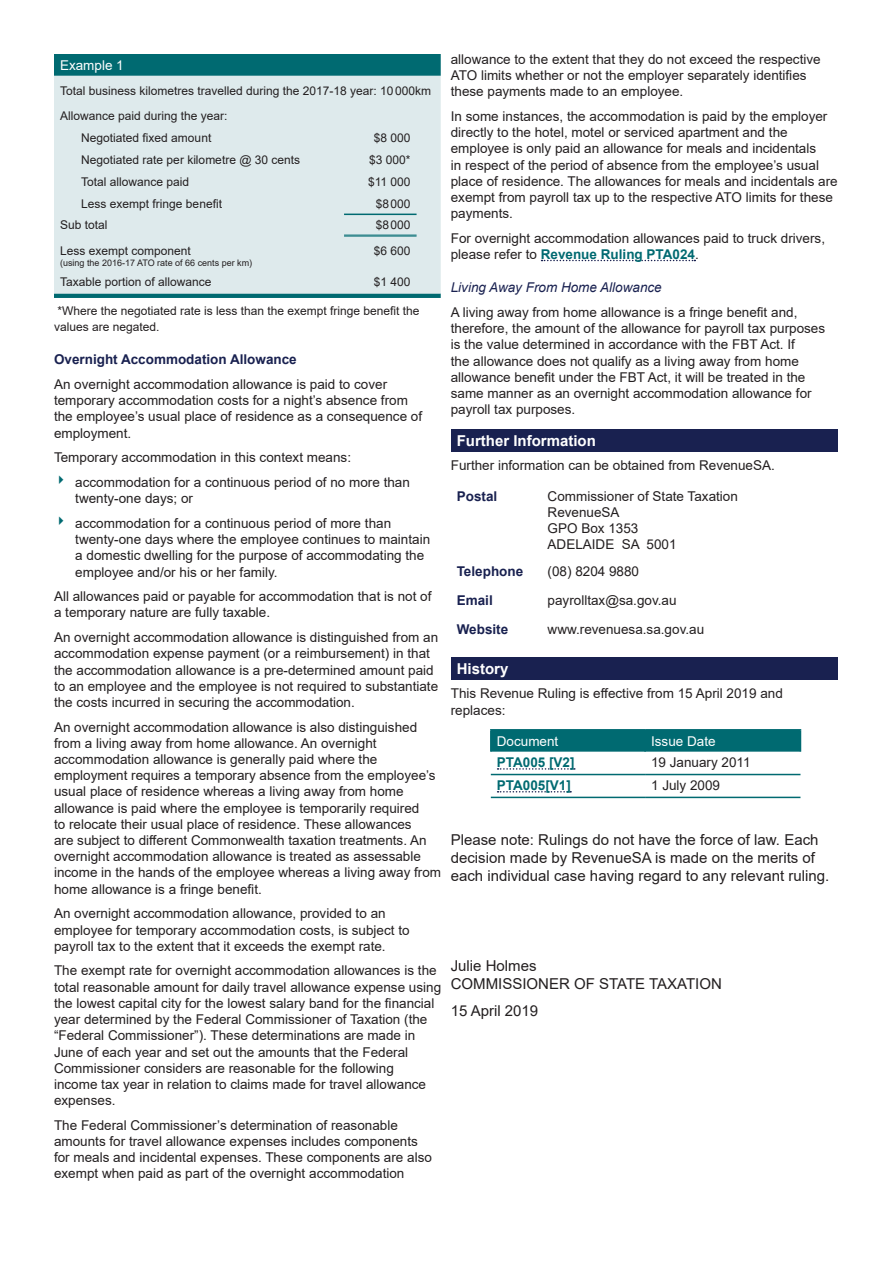
<style>
.page{position:relative;width:893px;height:1263px;background:#fff}
.page>*{position:absolute;margin:0;border:0;box-sizing:border-box;transform-origin:0 0}
.CONTENT_Text{font:15px/18px "Arial";color:#231f20}
.Sign_Off{font:15px/18px "Arial";color:#231f20}
.CONTENT_Header{font:700 15px "Arial";color:#fff}
.CONTENT_Text-2{font:13.5px/16.2px "Arial";color:#231f20}
.CONTENT_Heading_Sub{font:700 13.5px "Arial";color:#192150}
.CONTENT_Heading_Sub-2{font:italic 13.5px "Arial";color:#192150}
.TABLE_Header{font:13.5px "Arial";color:#fff}
.CONTENT_Text-3{font:700 13.5px "Arial";color:#006a71}
.EXAMPLE_Text{font:12px "Arial";color:#231f20}
.CONTENT_Text-4{font:12px/16.2px "Arial";color:#231f20}
.EXAMPLE_TEXT_Indente{font:12px "Arial";color:#231f20}
.EXAMPLE_Text-2{font:9px "Arial";color:#231f20}
.s1{font-weight:700;color:#006a71}
.s2{font-weight:700;color:#fff}
</style>
<div class="page">
<svg style="left:54px;top:54px;width:387px;height:244px;background:#096f76"></svg>
<div style="left:54px;top:76px;width:387px;height:217px;background:#deeaec"></div>
<hr style="left:344px;top:214px;width:73px;height:1px;background:#006a71">
<hr style="left:344px;top:235px;width:73px;height:1px;background:#006a71">
<hr style="left:344px;top:236px;width:73px;height:1px;background:#006a71">
<svg style="left:542px;top:260px;width:153px;height:1px"></svg>
<div style="left:451px;top:429px;width:386px;height:23px;background:#192150"></div>
<div style="left:451px;top:657px;width:386px;height:23px;background:#192150"></div>
<hr style="left:490px;top:729px;width:155px;height:1px;background:#006a71">
<hr style="left:490px;top:730px;width:2px;height:22px;background:#006a71">
<hr style="left:645px;top:729px;width:156px;height:1px;background:#006a71">
<div style="left:491px;top:730px;width:310px;height:22px;background:#006a71"></div>
<hr style="left:491px;top:774px;width:154px;height:1px;background:#006a71">
<hr style="left:645px;top:774px;width:155px;height:1px;background:#006a71">
<hr style="left:491px;top:797px;width:154px;height:1px;background:#006a71">
<hr style="left:645px;top:797px;width:155px;height:1px;background:#006a71">
<svg style="left:498px;top:768px;width:77px;height:2px"></svg>
<svg style="left:498px;top:791px;width:73px;height:1px"></svg>
<p class="TABLE_Header" style="left:60px;top:56px;width:65px">Example 1</p>
<p class="EXAMPLE_Text" style="left:60px;top:83px;width:373px">Total business kilometres travelled during the 2017-18 year: 10000km</p>
<p class="EXAMPLE_Text" style="left:60px;top:108px;width:169px">Allowance paid during the year:</p>
<p class="EXAMPLE_Text" style="left:81px;top:130px;width:132px">Negotiated fixed amount</p>
<p class="EXAMPLE_Text" style="left:374px;top:130px;width:38px">$8 000</p>
<p class="EXAMPLE_Text" style="left:81px;top:151px;width:220px">Negotiated rate per kilometre @ 30 cents</p>
<p class="EXAMPLE_Text" style="left:369px;top:151px;width:43px">$3 000*</p>
<p class="EXAMPLE_Text" style="left:81px;top:173px;width:110px">Total allowance paid</p>
<p class="EXAMPLE_Text" style="left:368px;top:173px;width:44px">$11 000</p>
<p class="EXAMPLE_TEXT_Indente" style="left:81px;top:195px;width:142px">Less exempt fringe benefit</p>
<p class="EXAMPLE_Text" style="left:376px;top:195px;width:36px">$8000</p>
<p class="EXAMPLE_Text" style="left:60px;top:217px;width:49px">Sub total</p>
<p class="EXAMPLE_Text" style="left:376px;top:217px;width:36px">$8000</p>
<p class="EXAMPLE_Text" style="left:60px;top:242px;width:132px">Less exempt component</p>
<p class="EXAMPLE_Text-2" style="left:60px;top:256px;width:194px">(using the 2016-17 ATO rate of 66 cents per km)</p>
<p class="EXAMPLE_Text" style="left:374px;top:242px;width:38px">$6 600</p>
<p class="EXAMPLE_Text" style="left:60px;top:274px;width:153px">Taxable portion of allowance</p>
<p class="EXAMPLE_Text" style="left:374px;top:274px;width:38px">$1 400</p>
<p class="CONTENT_Text-4" style="left:54px;top:302px;width:367px">*Where the negotiated rate is less than the exempt fringe benefit the values are negated.</p>
<p class="CONTENT_Heading_Sub" style="left:54px;top:350px;width:244px">Overnight Accommodation Allowance</p>
<p class="CONTENT_Text-2" style="left:54px;top:376px;width:370px">An overnight accommodation allowance is paid to cover temporary accommodation costs for a night’s absence from the employee’s usual place of residence as a consequence of employment.</p>
<p class="CONTENT_Text-2" style="left:54px;top:449px;width:299px">Temporary accommodation in this context means:</p>
<p class="CONTENT_Text-2" style="left:75px;top:474px;width:336px">accommodation for a continuous period of no more than twenty-one days; or</p>
<p class="CONTENT_Text-2" style="left:75px;top:515px;width:356px">accommodation for a continuous period of more than twenty-one days where the employee continues to maintain a domestic dwelling for the purpose of accommodating the employee and/or his or her family.</p>
<p class="CONTENT_Text-2" style="left:54px;top:588px;width:379px">All allowances paid or payable for accommodation that is not of a temporary nature are fully taxable.</p>
<p class="CONTENT_Text-2" style="left:54px;top:629px;width:386px">An overnight accommodation allowance is distinguished from an accommodation expense payment (or a reimbursement) in that the accommodation allowance is a pre-determined amount paid to an employee and the employee is not required to substantiate the costs incurred in securing the accommodation.</p>
<p class="CONTENT_Text-2" style="left:54px;top:719px;width:389px">An overnight accommodation allowance is also distinguished from a living away from home allowance. An overnight accommodation allowance is generally paid where the employment requires a temporary absence from the employee’s usual place of residence whereas a living away from home allowance is paid where the employee is temporarily required<br>to relocate their usual place of residence. These allowances<br>are subject to different Commonwealth taxation treatments. An overnight accommodation allowance is treated as assessable income in the hands of the employee whereas a living away from home allowance is a fringe benefit.</p>
<p class="CONTENT_Text-2" style="left:54px;top:905px;width:357px">An overnight accommodation allowance, provided to an employee for temporary accommodation costs, is subject to payroll tax to the extent that it exceeds the exempt rate.</p>
<p class="CONTENT_Text-2" style="left:54px;top:962px;width:389px">The exempt rate for overnight accommodation allowances is the total reasonable amount for daily travel allowance expense using the lowest capital city for the lowest salary band for the financial year determined by the Federal Commissioner of Taxation (the “Federal Commissioner”). These determinations are made in June of each year and set out the amounts that the Federal Commissioner considers are reasonable for the following<br>income tax year in relation to claims made for travel allowance expenses.</p>
<p class="CONTENT_Text-2" style="left:54px;top:1117px;width:379px">The Federal Commissioner’s determination of reasonable amounts for travel allowance expenses includes components for meals and incidental expenses. These components are also exempt when paid as part of the overnight accommodation</p>
<p class="CONTENT_Text-2" style="left:451px;top:51px;width:371px">allowance to the extent that they do not exceed the respective<br>ATO limits whether or not the employer separately identifies these payments made to an employee.</p>
<p class="CONTENT_Text-2" style="left:451px;top:108px;width:388px">In some instances, the accommodation is paid by the employer directly to the hotel, motel or serviced apartment and the employee is only paid an allowance for meals and incidentals<br>in respect of the period of absence from the employee’s usual place of residence. The allowances for meals and incidentals are exempt from payroll tax up to the respective ATO limits for these payments.</p>
<p class="CONTENT_Text-2" style="left:451px;top:230px;width:376px">For overnight accommodation allowances paid to truck drivers, please refer to <span class="s1">Revenue Ruling PTA024</span>.</p>
<p class="CONTENT_Heading_Sub-2" style="left:451px;top:279px;width:213px">Living Away From Home Allowance</p>
<p class="CONTENT_Text-2" style="left:451px;top:304px;width:376px">A living away from home allowance is a fringe benefit and, therefore, the amount of the allowance for payroll tax purposes is the value determined in accordance with the FBT Act. If<br>the allowance does not qualify as a living away from home allowance benefit under the FBT Act, it will be treated in the same manner as an overnight accommodation allowance for payroll tax purposes.</p>
<p class="CONTENT_Header" style="left:457px;top:430px;width:141px">Further Information</p>
<p class="CONTENT_Text-2" style="left:451px;top:457px;width:326px">Further information can be obtained from RevenueSA.</p>
<p class="CONTENT_Heading_Sub" style="left:457px;top:486px;width:42px">Postal</p>
<p class="CONTENT_Text-2" style="left:548px;top:488px;width:192px">Commissioner of State Taxation<br>RevenueSA<br>GPO Box 1353<br>ADELAIDE SA 5001</p>
<p class="CONTENT_Heading_Sub" style="left:457px;top:561px;width:68px">Telephone</p>
<p class="CONTENT_Text-2" style="left:548px;top:563px;width:93px">(08) 8204 9880</p>
<p class="CONTENT_Heading_Sub" style="left:457px;top:590px;width:38px">Email</p>
<p class="CONTENT_Text-2" style="left:548px;top:592px;width:131px">payrolltax@sa.gov.au</p>
<p class="CONTENT_Heading_Sub" style="left:457px;top:619px;width:53px">Website</p>
<p class="CONTENT_Text-2" style="left:548px;top:621px;width:158px">www.revenuesa.sa.gov.au</p>
<p class="CONTENT_Header" style="left:457px;top:658px;width:53px">History</p>
<p class="CONTENT_Text-2" style="left:451px;top:685px;width:334px">This Revenue Ruling is effective from 15 April 2019 and replaces:</p>
<p class="TABLE_Header" style="left:497px;top:732px;width:63px">Document</p>
<p class="TABLE_Header" style="left:651px;top:732px;width:66px">Issue Date</p>
<p class="CONTENT_Text-3" style="left:497px;top:753px;width:79px">PTA005 [V2]</p>
<p class="CONTENT_Text-2" style="left:651px;top:754px;width:101px">19 January 2011</p>
<p class="CONTENT_Text-3" style="left:497px;top:776px;width:76px">PTA005[V1]</p>
<p class="CONTENT_Text-2" style="left:651px;top:777px;width:71px">1 July 2009</p>
<p class="CONTENT_Text" style="left:451px;top:831px;width:380px">Please note: Rulings do not have the force of law. Each decision made by RevenueSA is made on the merits of each individual case having regard to any relevant ruling.</p>
<p class="Sign_Off" style="left:451px;top:957px;width:273px">Julie Holmes<br>COMMISSIONER OF STATE TAXATION</p>
<p class="CONTENT_Text" style="left:451px;top:1001px;width:124px">15 April 2019<span class="s2">ll taT</span></p>
</div>
